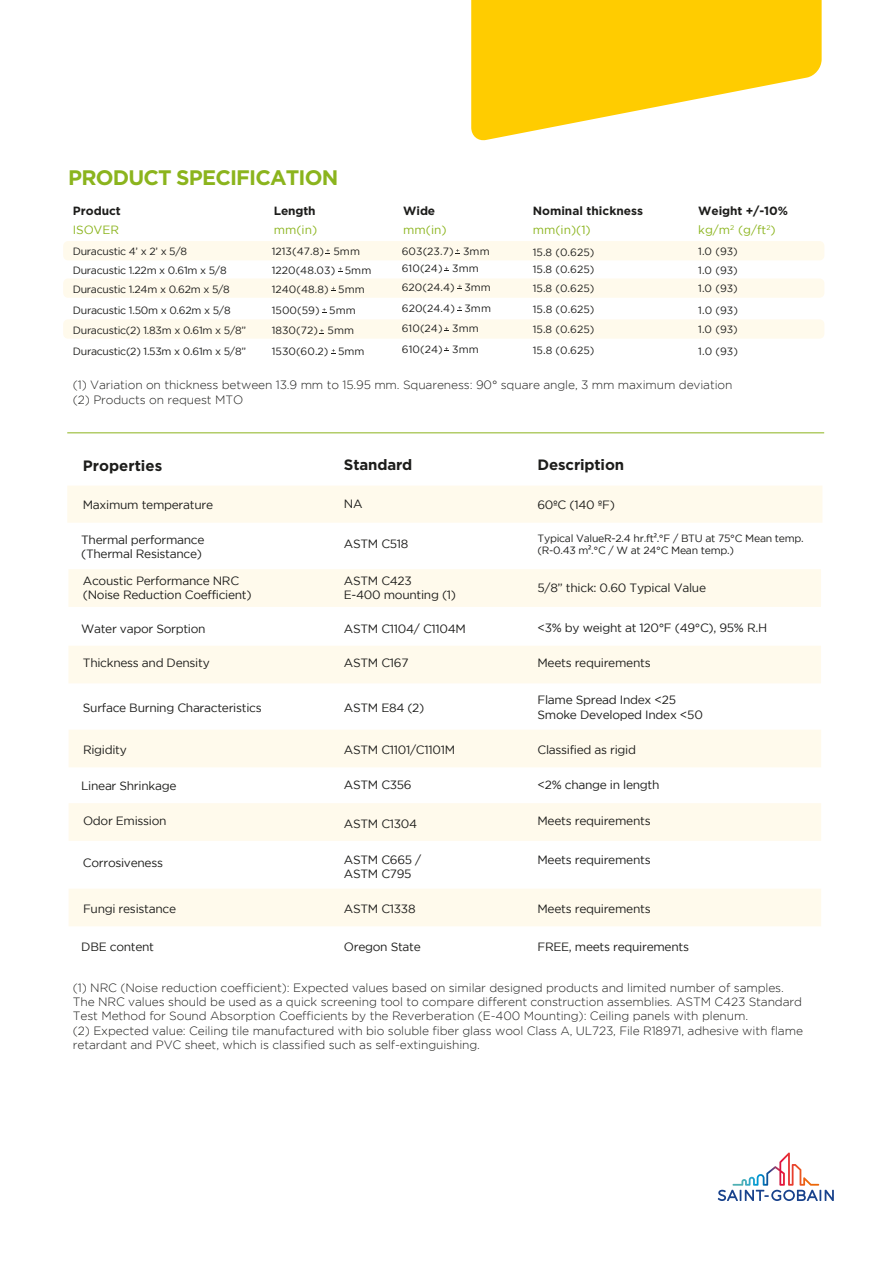
<style>
.page{position:relative;width:893px;height:1263px;background:#fff}
.page>*{position:absolute;margin:0;border:0;box-sizing:border-box;transform-origin:0 0}
.t1{font:700 21px "Gotham";letter-spacing:-.04em;color:#8bb41d}
.t2{font:700 15px "Gotham";letter-spacing:-.01em;color:#1d1d1b}
.t3{font:12px/14.4px "Gotham";letter-spacing:-.025em;color:#1d1d1b}
.t4{font:300 12px/14.4px "Gotham";letter-spacing:-.01em;color:#1d1d1b}
.t5{font:700 11.85px/19px "Gotham";color:#1d1d1b}
.t6{font:11.85px "Gotham";color:#8bb41d}
.t7{font:10.5px/19px "Gotham";letter-spacing:-.025em;color:#1d1d1b}
.t8{font:10.5px/17.1px "Gotham";letter-spacing:.005em;color:#1d1d1b}
.s1{font-weight:400;color:#8bb41d}
.s2{font-family:"Myriad Pro"}
</style>
<div class="page">
<svg style="left:471px;top:0;width:351px;height:141px;fill:#fc0"></svg>
<hr style="left:67px;top:432px;width:757px;height:1px;background:#8bb41d">
<svg style="left:718px;top:1152px;width:116px;height:49px"></svg>
<div style="left:63px;top:241px;width:761px;height:19px;background:#fffaec;border-radius:5px"></div>
<div style="left:63px;top:278px;width:761px;height:20px;background:#fffaec;border-radius:5px"></div>
<svg style="left:326px;top:249px;width:4px;height:5px"></svg>
<div style="left:63px;top:319px;width:761px;height:20px;background:#fffaec;border-radius:5px"></div>
<svg style="left:322px;top:308px;width:4px;height:5px"></svg>
<svg style="left:320px;top:329px;width:4px;height:5px"></svg>
<svg style="left:338px;top:267px;width:5px;height:5px"></svg>
<svg style="left:331px;top:349px;width:5px;height:5px"></svg>
<svg style="left:458px;top:306px;width:4px;height:5px"></svg>
<svg style="left:458px;top:285px;width:4px;height:4px"></svg>
<svg style="left:455px;top:249px;width:5px;height:5px"></svg>
<div style="left:67px;top:486px;width:755px;height:37px;background:#fffaec"></div>
<div style="left:68px;top:569px;width:753px;height:38px;background:#fffaec"></div>
<div style="left:68px;top:646px;width:753px;height:37px;background:#fffaec"></div>
<div style="left:69px;top:730px;width:752px;height:37px;background:#fffaec"></div>
<div style="left:69px;top:803px;width:752px;height:38px;background:#fffaec"></div>
<div style="left:69px;top:889px;width:752px;height:37px;background:#fffaec"></div>
<h1 class="t1" style="left:68px;top:165px;width:272px">PRODUCT SPECIFICATION</h1>
<p class="t5" style="left:73px;top:201px;width:50px">Product</p>
<p class="t6" style="left:73px;top:223px;width:48px">ISOVER</p>
<p class="t7" style="left:73px;top:241px;width:159px">Duracustic 4’ x 2’ x 5/8<br>Duracustic 1.22m x 0.61m x 5/8<br>Duracustic 1.24m x 0.62m x 5/8</p>
<p class="t5" style="left:274px;top:201px;width:43px">Length</p>
<p class="t6" style="left:274px;top:223px;width:45px">mm(in)</p>
<p class="t8" style="left:272px;top:242px;width:90px">1213(47.8) 5mm</p>
<p class="t8" style="left:272px;top:260px;width:101px;line-height:19px">1220(48.03) 5mm<br>1240(48.8) 5mm</p>
<p class="t5" style="left:403px;top:201px;width:33px">Wide</p>
<p class="t6" style="left:403px;top:223px;width:45px">mm(in)</p>
<p class="t8" style="left:402px;top:243px;width:89px">603(23.7) 3mm<br>610(24) 3mm</p>
<p class="t7" style="left:402px;top:277px;width:91px">620(24.4) 3mm</p>
<p class="t5" style="left:533px;top:201px;width:112px">Nominal thickness</p>
<p class="t6" style="left:533px;top:223px;width:60px">mm(in)(1)</p>
<p class="t8" style="left:533px;top:243px;width:63px">15.8 (0.625)<br>15.8 (0.625)</p>
<p class="t7" style="left:533px;top:278px;width:63px">15.8 (0.625)</p>
<p class="t5" style="left:698px;top:201px;width:91px">Weight +/-10% <span class="s1">kg/m</span><sup>2</sup> <span class="s1">(g/ft</span><sup>2</sup><span class="s1">)</span></p>
<p class="t7" style="left:698px;top:242px;width:41px">1.0 (93)<br>1.0 (93)</p>
<p class="t7" style="left:698px;top:278px;width:41px">1.0 (93)</p>
<p class="t7" style="left:73px;top:301px;width:159px">Duracustic 1.50m x 0.62m x 5/8</p>
<p class="t8" style="left:272px;top:302px;width:85px">1500(59) 5mm</p>
<p class="t7" style="left:402px;top:299px;width:91px">620(24.4) 3mm</p>
<p class="t7" style="left:533px;top:300px;width:63px">15.8 (0.625)</p>
<p class="t7" style="left:698px;top:301px;width:41px">1.0 (93)</p>
<p class="t7" style="left:73px;top:320px;width:175px">Duracustic(2) 1.83m x 0.61m x 5/8”</p>
<p class="t8" style="left:272px;top:321px;width:84px">1830(72) 5mm</p>
<p class="t7" style="left:402px;top:318px;width:78px">610(24) 3mm</p>
<p class="t7" style="left:533px;top:319px;width:63px">15.8 (0.625)</p>
<p class="t7" style="left:698px;top:319px;width:41px">1.0 (93)</p>
<p class="t7" style="left:73px;top:341px;width:175px">Duracustic(2) 1.53m x 0.61m x 5/8”</p>
<p class="t8" style="left:272px;top:342px;width:94px">1530(60.2) 5mm</p>
<p class="t7" style="left:402px;top:340px;width:78px">610(24) 3mm</p>
<p class="t7" style="left:533px;top:341px;width:63px">15.8 (0.625)</p>
<p class="t7" style="left:698px;top:341px;width:41px">1.0 (93)</p>
<p class="t4" style="left:73px;top:377px;width:661px">(1) Variation on thickness between 13.9 mm to 15.95 mm. Squareness: 90° square angle, 3 mm maximum deviation (2) Products on request MTO</p>
<p class="t2" style="left:83px;top:457px;width:81px">Properties</p>
<p class="t2" style="left:344px;top:456px;width:70px">Standard</p>
<p class="t2" style="left:537px;top:456px;width:88px">Description</p>
<p class="t3" style="left:83px;top:497px;width:132px">Maximum temperature</p>
<p class="t3" style="left:344px;top:496px;width:20px">NA</p>
<p class="t3" style="left:344px;top:536px;width:66px">ASTM C518</p>
<p class="t3" style="left:537px;top:497px;width:79px">60ºC (140 ºF)</p>
<p class="t7" style="left:537px;top:532px;width:268px;line-height:12.6px">Typical ValueR-2.4 hr.ft<span class="s2">²</span>.°F / BTU at 75°C Mean temp. (R-0.43 m<span class="s2">²</span>.°C / W at 24°C Mean temp.)</p>
<p class="t3" style="left:537px;top:580px;width:170px">5/8” thick: 0.60 Typical Value</p>
<p class="t3" style="left:537px;top:620px;width:231px">&lt;3% by weight at 120°F (49°C), 95% R.H</p>
<p class="t3" style="left:537px;top:656px;width:115px">Meets requirements</p>
<p class="t3" style="left:537px;top:693px;width:167px">Flame Spread Index &lt;25<br>Smoke Developed Index &lt;50</p>
<p class="t3" style="left:81px;top:532px;width:125px">Thermal performance (Thermal Resistance)</p>
<p class="t3" style="left:83px;top:573px;width:170px">Acoustic Performance NRC (Noise Reduction Coefficient)</p>
<p class="t3" style="left:344px;top:573px;width:114px">ASTM C423<br>E-400 mounting (1)</p>
<p class="t3" style="left:344px;top:621px;width:124px">ASTM C1104/ C1104M</p>
<p class="t3" style="left:81px;top:622px;width:126px">Water vapor Sorption</p>
<p class="t3" style="left:83px;top:656px;width:128px">Thickness and Density</p>
<p class="t3" style="left:344px;top:656px;width:66px">ASTM C167</p>
<p class="t3" style="left:83px;top:700px;width:180px">Surface Burning Characteristics</p>
<p class="t3" style="left:344px;top:700px;width:82px">ASTM E84 (2)</p>
<p class="t3" style="left:83px;top:743px;width:45px">Rigidity</p>
<p class="t3" style="left:344px;top:743px;width:113px">ASTM C1101/C1101M</p>
<p class="t3" style="left:537px;top:743px;width:100px">Classified as rigid</p>
<p class="t3" style="left:537px;top:777px;width:124px">&lt;2% change in length</p>
<p class="t3" style="left:537px;top:813px;width:115px">Meets requirements</p>
<p class="t3" style="left:537px;top:852px;width:115px">Meets requirements</p>
<p class="t3" style="left:537px;top:901px;width:115px">Meets requirements</p>
<p class="t3" style="left:537px;top:940px;width:153px">FREE, meets requirements</p>
<p class="t4" style="left:73px;top:980px;width:732px">(1) NRC (Noise reduction coefficient): Expected values based on similar designed products and limited number of samples.<br>The NRC values should be used as a quick screening tool to compare different construction assemblies. ASTM C423 Standard Test Method for Sound Absorption Coefficients by the Reverberation (E-400 Mounting): Ceiling panels with plenum.<br>(2) Expected value: Ceiling tile manufactured with bio soluble fiber glass wool Class A, UL723, File R18971, adhesive with flame retardant and PVC sheet, which is classified such as self-extinguishing.</p>
<p class="t3" style="left:344px;top:777px;width:69px">ASTM C356</p>
<p class="t3" style="left:81px;top:778px;width:97px">Linear Shrinkage</p>
<p class="t3" style="left:83px;top:813px;width:85px">Odor Emission</p>
<p class="t3" style="left:344px;top:816px;width:75px">ASTM C1304</p>
<p class="t3" style="left:83px;top:855px;width:82px">Corrosiveness</p>
<p class="t3" style="left:344px;top:852px;width:79px">ASTM C665 /<br>ASTM C795</p>
<p class="t3" style="left:83px;top:901px;width:95px">Fungi resistance</p>
<p class="t3" style="left:344px;top:901px;width:73px">ASTM C1338</p>
<p class="t3" style="left:344px;top:940px;width:79px">Oregon State</p>
<p class="t3" style="left:81px;top:940px;width:74px">DBE content</p>
</div>
